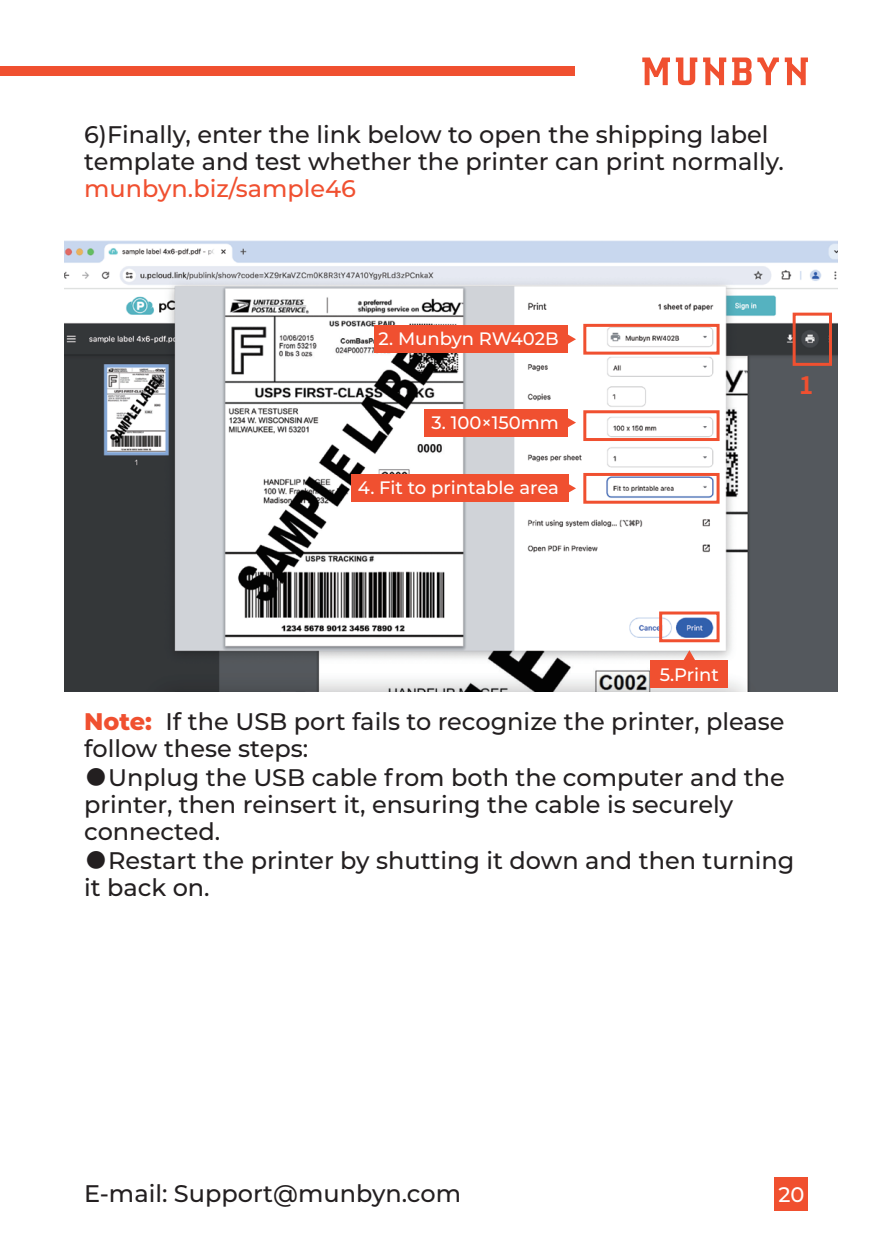
<style>
.page{position:relative;width:893px;height:1259px;background:#fff}
.page>*{position:absolute;margin:0;border:0;box-sizing:border-box;transform-origin:0 0}
.t1{font:500 24px/27px "Montserrat";color:#231f20}
.t2{font:500 24px "Montserrat";color:#f05030}
.t3{font:700 24px "Source Han Sans CN";color:#f05030}
.t4{font:500 21px "Montserrat";color:#fff}
.t5{font:500 18px "Montserrat";color:#fff}
.s1{font-weight:800;color:#f05030}
.s2{font-family:"Adobe Song Std";font-weight:300}
</style>
<div class="page">
<svg style="left:785px;top:57px;width:23px;height:28px"></svg>
<svg style="left:757px;top:57px;width:22px;height:28px"></svg>
<svg style="left:642px;top:57px;width:28px;height:28px"></svg>
<svg style="left:676px;top:57px;width:21px;height:28px"></svg>
<svg style="left:703px;top:57px;width:23px;height:28px"></svg>
<svg style="left:732px;top:57px;width:19px;height:28px"></svg>
<div style="left:0;top:67px;width:575px;height:9px;background:#f05030"></div>
<div style="left:775px;top:1177px;width:33px;height:33px;background:#f0502f"></div>
<img style="left:64px;top:240px;width:774px;height:451px">
<div style="left:793px;top:313px;width:39px;height:53px;border:3px solid #f05030"></div>
<div style="left:583px;top:410px;width:137px;height:31px;border:3px solid #f05030"></div>
<div style="left:583px;top:324px;width:137px;height:31px;border:3px solid #f05030"></div>
<div style="left:583px;top:473px;width:137px;height:31px;border:3px solid #f05030"></div>
<div style="left:659px;top:611px;width:61px;height:31px;border:3px solid #f05030"></div>
<div style="left:375px;top:325px;width:193px;height:28px;background:#f05030"></div>
<svg style="left:568px;top:333px;width:8px;height:12px"></svg>
<div style="left:425px;top:409px;width:143px;height:27px;background:#f05030"></div>
<svg style="left:568px;top:416px;width:8px;height:12px"></svg>
<div style="left:650px;top:660px;width:78px;height:28px;background:#f05030"></div>
<svg style="left:683px;top:650px;width:12px;height:10px"></svg>
<div style="left:351px;top:474px;width:217px;height:28px;background:#f05030"></div>
<svg style="left:568px;top:482px;width:8px;height:12px"></svg>
<p class="t1" style="left:84px;top:120px;width:701px">6)Finally, enter the link below to open the shipping label template and test whether the printer can print normally.</p>
<p class="t2" style="left:84px;top:172px;width:273px">munbyn.biz/sample46</p>
<p class="t5" style="left:379px;top:326px;width:182px">2. Munbyn RW402B</p>
<p class="t5" style="left:431px;top:410px;width:129px">3. 100×150mm</p>
<p class="t5" style="left:358px;top:475px;width:202px">4. Fit to printable area</p>
<p class="t3" style="left:799px;top:372px;width:16px">1</p>
<p class="t5" style="left:660px;top:661px;width:61px">5.Print</p>
<p class="t1" style="left:84px;top:707px;width:702px"><span class="s1">Note:</span> If the USB port fails to recognize the printer, please follow these steps:</p>
<p class="t1" style="left:84px;top:763px;width:702px"><span class="s2">●</span>Unplug the USB cable from both the computer and the printer, then reinsert it, ensuring the cable is securely connected.</p>
<p class="t1" style="left:84px;top:846px;width:712px"><span class="s2">●</span>Restart the printer by shutting it down and then turning it back on.</p>
<p class="t1" style="left:84px;top:1179px;width:378px">E-mail: Support@munbyn.com</p>
<p class="t4" style="left:778px;top:1180px;width:27px">20</p>
</div>
